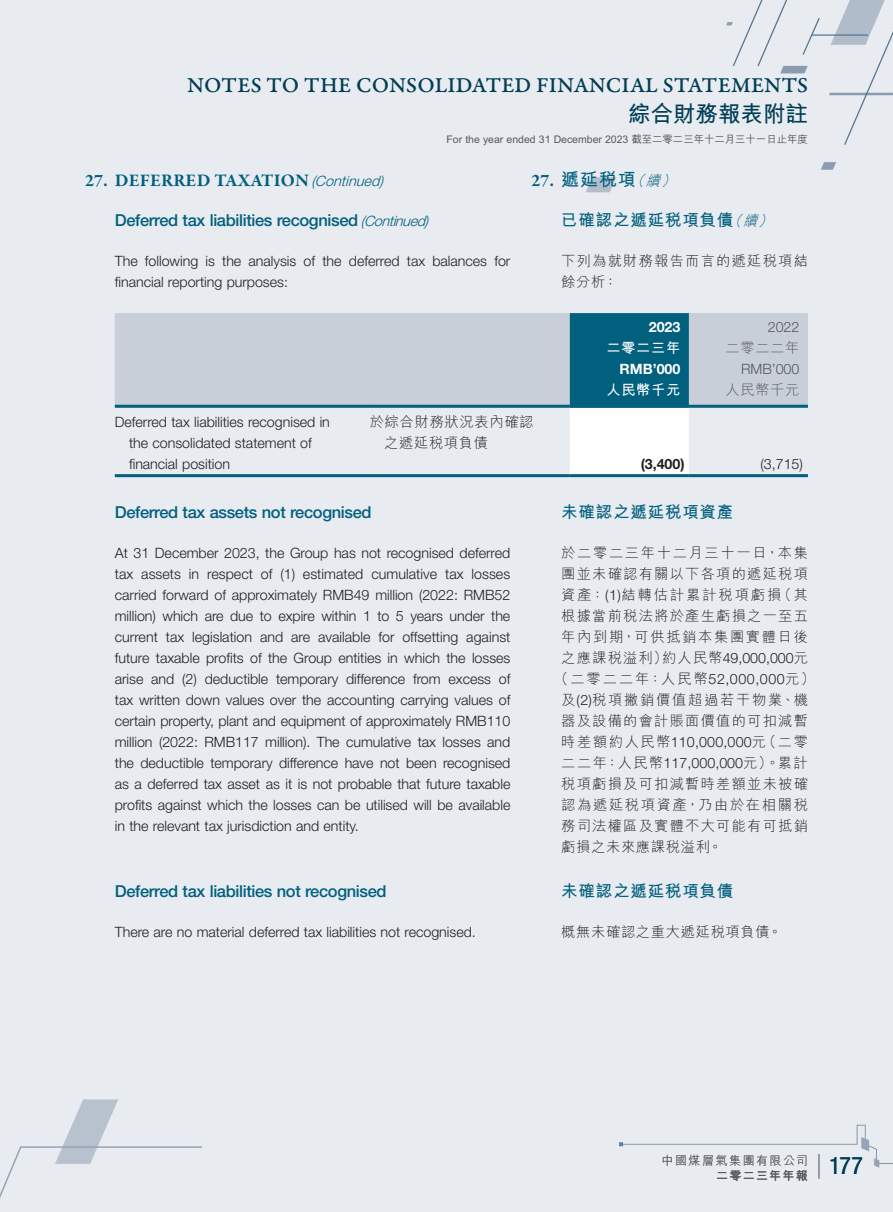
<style>
.page{position:relative;width:893px;height:1212px;background:#e8ebf0}
.page>*{position:absolute;margin:0;border:0;box-sizing:border-box;transform-origin:0 0}
.t1{font:condensed 24px "Helvetica Neue LT Std";color:#013e55}
.t2{font:22.5px "Garamond Premr Pro Med Capt";color:#013e55}
.t3{font:700 22.5px "M Hei HK";color:#013e55}
.t4{font:700 18px "Garamond Premr Pro";letter-spacing:.01em;color:#02607f}
.t5{font:700 18px "M Hei HK";color:#02607f}
.t6{font:500 16.5px "Helvetica Neue LT Std";letter-spacing:-.02em;color:#02607f}
.t7{font:700 16.5px "M Hei HK";letter-spacing:.05em;color:#02607f}
.t8{font:300 14.25px/21px "Helvetica Neue LT Std";color:#231f20}
.t9{font:300 14.25px/21px "M Hei HK";letter-spacing:.085em;color:#231f20}
.t10{font:300 14.25px "M Hei HK";letter-spacing:.115em;color:#231f20}
.t11{font:300 14.25px/21px "M Hei HK";letter-spacing:.05em;color:#231f20}
.t12{font:300 14.25px "M Hei HK";letter-spacing:.14em;color:#231f20}
.t13{font:300 14.25px "M Hei HK";letter-spacing:.11em;color:#231f20}
.t14{font:300 14.25px "M Hei HK";letter-spacing:.135em;color:#231f20}
.t15{font:300 14.25px "M Hei HK";letter-spacing:.12em;color:#231f20}
.t16{font:700 14.25px "Helvetica Neue LT Std";color:#fff}
.t17{font:300 14.25px "Helvetica Neue LT Std";color:#57585a}
.t18{font:700 14.25px "M Hei HK";letter-spacing:.05em;color:#fff}
.t19{font:300 14.25px "M Hei HK";letter-spacing:.05em;color:#57585a}
.t20{font:700 14.25px "Helvetica Neue LT Std";color:#231f20}
.t21{font:300 12px "M Hei HK";letter-spacing:.125em;color:#57585a}
.t22{font:700 12px "M Hei HK";letter-spacing:.115em;color:#57585a}
.t23{font:500 10.5px "M Hei HK";color:#57585a}
.s1{font-family:"Garamond Premr Pro"}
.s2{font-weight:300;font-style:italic;font-size:14.25px}
.s3{font-family:"Helvetica Neue LT Std";font-weight:300;font-style:italic;font-size:14.25px}
.s4{font-family:"Helvetica Neue LT Std"}
</style>
<div class="page">
<svg style="left:819px;top:1154px;width:1px;height:25px"></svg>
<div style="left:115px;top:313px;width:693px;height:92px;background:#c8cfd9"></div>
<svg style="left:570px;top:313px;width:119px;height:161px"></svg>
<hr style="left:115px;top:405px;width:255px;height:3px;background:#02607f">
<hr style="left:370px;top:405px;width:200px;height:3px;background:#02607f">
<hr style="left:570px;top:405px;width:119px;height:3px;background:#02607f">
<hr style="left:689px;top:405px;width:119px;height:3px;background:#02607f">
<hr style="left:115px;top:474px;width:255px;height:3px;background:#02607f">
<hr style="left:370px;top:474px;width:200px;height:3px;background:#02607f">
<hr style="left:570px;top:474px;width:119px;height:3px;background:#02607f">
<hr style="left:689px;top:474px;width:119px;height:3px;background:#02607f">
<h2 class="t2" style="left:187px;top:72px;width:622px">NOTES TO THE CONSOLIDATED FINANCIAL STATEMENTS</h2>
<h2 class="t3" style="left:628px;top:97px;width:181px">綜合財務報表附註</h2>
<p class="t23" style="left:446px;top:131px;width:363px">For the year ended 31 December 2023 截至二零二三年十二月三十一日止年度</p>
<p class="t5" style="left:531px;top:166px;width:149px"><span class="s1">27.</span> 遞延稅項<span class="s2">（續）</span></p>
<p class="t7" style="left:561px;top:208px;width:216px">已確認之遞延稅項負債<span class="s2">（續）</span></p>
<p class="t9" style="left:561px;top:250px;width:248px">下列為就財務報告而言的遞延稅項結餘分析：</p>
<p class="t4" style="left:85px;top:169px;width:300px">27. DEFERRED TAXATION <span class="s3">(Continued)</span></p>
<p class="t6" style="left:115px;top:211px;width:316px">Deferred tax liabilities recognised <span class="s2">(Continued)</span></p>
<p class="t8" style="left:115px;top:251px;width:397px">The following is the analysis of the deferred tax balances for financial reporting purposes:</p>
<p class="t8" style="left:129px;top:411px;width:202px;text-indent:-14px">Deferred tax liabilities recognised in the consolidated statement of financial position</p>
<p class="t11" style="left:384px;top:411px;width:151px;text-indent:-14px">於綜合財務狀況表內確認之遞延稅項負債</p>
<p class="t6" style="left:115px;top:502px;width:258px">Deferred tax assets not recognised</p>
<p class="t8" style="left:115px;top:542px;width:397px;text-align:justify">At 31 December 2023, the Group has not recognised deferred tax assets in respect of (1) estimated cumulative tax losses carried forward of approximately RMB49 million (2022: RMB52 million) which are due to expire within 1 to 5 years under the current tax legislation and are available for offsetting against future taxable profits of the Group entities in which the losses arise and (2) deductible temporary difference from excess of tax written down values over the accounting carrying values of certain property, plant and equipment of approximately RMB110 million (2022: RMB117 million). The cumulative tax losses and the deductible temporary difference have not been recognised as a deferred tax asset as it is not probable that future taxable profits against which the losses can be utilised will be available in the relevant tax jurisdiction and entity.</p>
<p class="t6" style="left:115px;top:881px;width:273px">Deferred tax liabilities not recognised</p>
<p class="t8" style="left:115px;top:921px;width:362px">There are no material deferred tax liabilities not recognised.</p>
<p class="t16" style="left:649px;top:318px;width:33px">2023</p>
<p class="t17" style="left:768px;top:318px;width:33px">2022</p>
<p class="t18" style="left:606px;top:338px;width:75px">二零二三年</p>
<p class="t19" style="left:725px;top:341px;width:75px">二零二二年</p>
<p class="t16" style="left:620px;top:360px;width:62px">RMB’000</p>
<p class="t17" style="left:741px;top:360px;width:60px">RMB’000</p>
<p class="t18" style="left:606px;top:380px;width:75px">人民幣千元</p>
<p class="t19" style="left:725px;top:383px;width:75px">人民幣千元</p>
<p class="t20" style="left:641px;top:455px;width:45px">(3,400)</p>
<p class="t8" style="left:760px;top:453px;width:44px">(3,715)</p>
<p class="t7" style="left:561px;top:500px;width:174px">未確認之遞延稅項資產</p>
<p class="t10" style="left:561px;top:545px;width:248px">於二零二三年十二月三十一日，本集</p>
<p class="t9" style="left:561px;top:563px;width:248px">團並未確認有關以下各項的遞延稅項</p>
<p class="t14" style="left:561px;top:587px;width:248px">資產：<span class="s4">(1)</span>結轉估計累計稅項虧損（其</p>
<p class="t9" style="left:561px;top:605px;width:248px">根據當前稅法將於產生虧損之一至五</p>
<p class="t10" style="left:561px;top:629px;width:248px">年內到期，可供抵銷本集團實體日後</p>
<p class="t9" style="left:561px;top:647px;width:248px">之應課稅溢利）約人民幣<span class="s4">49,000,000</span>元</p>
<p class="t12" style="left:554px;top:671px;width:262px">（二零二二年：人民幣<span class="s4">52,000,000</span>元）</p>
<p class="t15" style="left:561px;top:692px;width:248px">及<span class="s4">(2)</span>稅項撇銷價值超過若干物業、機</p>
<p class="t9" style="left:561px;top:710px;width:248px">器及設備的會計賬面價值的可扣減暫</p>
<p class="t13" style="left:561px;top:734px;width:248px">時差額約人民幣<span class="s4">110,000,000</span>元（二零</p>
<p class="t9" style="left:561px;top:752px;width:248px">二二年：人民幣<span class="s4">117,000,000</span>元）。累計</p>
<p class="t9" style="left:561px;top:773px;width:248px">稅項虧損及可扣減暫時差額並未被確</p>
<p class="t10" style="left:561px;top:797px;width:248px">認為遞延稅項資產，乃由於在相關稅</p>
<p class="t9" style="left:561px;top:815px;width:248px">務司法權區及實體不大可能有可抵銷</p>
<p class="t11" style="left:561px;top:836px;width:163px">虧損之未來應課稅溢利。</p>
<p class="t7" style="left:561px;top:879px;width:174px">未確認之遞延稅項負債</p>
<p class="t11" style="left:561px;top:921px;width:222px">概無未確認之重大遞延稅項負債。</p>
<p class="t21" style="left:662px;top:1154px;width:147px">中國煤層氣集團有限公司</p>
<p class="t22" style="left:716px;top:1167px;width:93px">二零二三年年報</p>
<h1 class="t1" style="left:829px;top:1152px;width:35px">177</h1>
</div>
